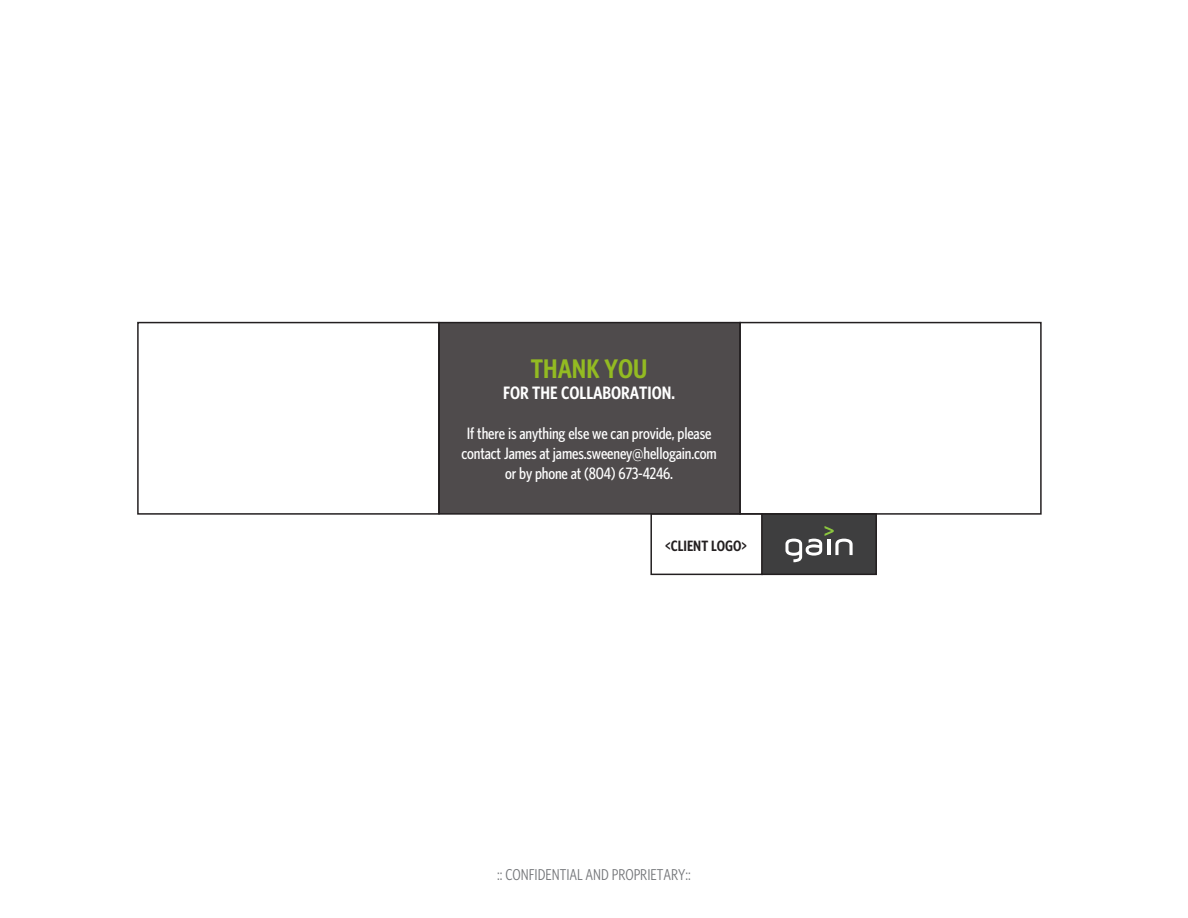
<style>
.page{position:relative;width:1188px;height:918px;background:#fff}
.page>*{position:absolute;margin:0;border:0;box-sizing:border-box;transform-origin:0 0}
.t1{font:600 condensed 27px "Whitney HTF";color:#93bb22}
.t2{font:600 condensed 18px "Whitney HTF";color:#fff}
.t3{font:500 condensed 16.5px/19.8px "Whitney HTF";letter-spacing:-.01em;color:#fff;text-align:center}
.t4{font:condensed 15.75px "Whitney HTF";color:#76787b}
.t5{font:600 condensed 15px "Whitney HTF";color:#231f20}
</style>
<div class="page">
<div style="left:650px;top:513px;width:113px;height:62px;border:2px solid #231f20"></div>
<div style="left:762px;top:514px;width:114px;height:60px;background:#3e3e3f"></div>
<svg style="left:785px;top:526px;width:68px;height:36px"></svg>
<div style="left:761px;top:513px;width:116px;height:62px;border:2px solid #231f20"></div>
<div style="left:739px;top:322px;width:303px;height:193px;border:2px solid #231f20"></div>
<div style="left:137px;top:322px;width:303px;height:193px;border:2px solid #231f20"></div>
<div style="left:439px;top:323px;width:301px;height:191px;background:#4f4b4c"></div>
<p class="t1" style="left:531px;top:353px;width:118px">THANK YOU</p>
<p class="t2" style="left:503px;top:383px;width:174px">FOR THE COLLABORATION.</p>
<p class="t3" style="left:461px;top:423px;width:257px">If there is anything else we can provide, please contact James at james.sweeney@hellogain.com or by phone at (804) 673-4246.</p>
<p class="t5" style="left:665px;top:537px;width:83px">&lt;CLIENT LOGO&gt;</p>
<p class="t4" style="left:497px;top:866px;width:195px">:: CONFIDENTIAL AND PROPRIETARY::</p>
</div>
